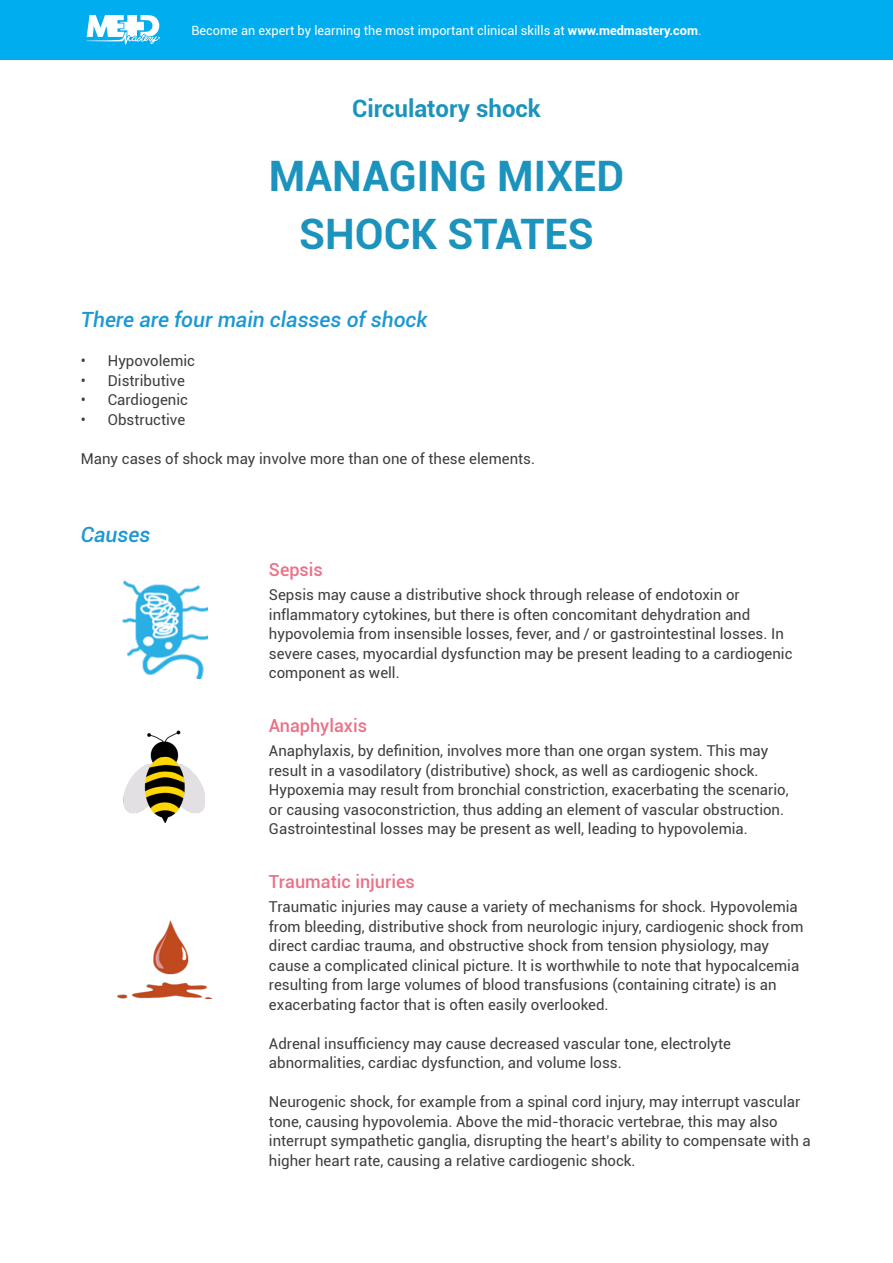
<style>
.page{position:relative;width:893px;height:1263px;background:#fff}
.page>*{position:absolute;margin:0;border:0;box-sizing:border-box;transform-origin:0 0}
.t1{font:700 42px/58.5px "Roboto";color:#1c93bd;text-align:center}
.t2{font:700 24px "Roboto";color:#1c93bd}
.t3{font:italic 500 21px "Roboto";color:#1c98d4}
.t4{font:500 18px "Roboto";color:#e97288}
.t5{font:15px/19.5px "Roboto";color:#3e3e3f}
.t6{font:12.75px "Roboto";color:#fff}
.s1{font-weight:700}
</style>
<div class="page">
<div style="left:0;top:0;width:893px;height:60px;background:#00aeef"></div>
<svg style="left:86px;top:15px;width:74px;height:30px"></svg>
<img style="left:122px;top:581px;width:85px;height:97px">
<img style="left:124px;top:731px;width:81px;height:91px">
<img style="left:117px;top:921px;width:94px;height:78px">
<p class="t6" style="left:191px;top:21px;width:512px">Become an expert by learning the most important clinical skills at <span class="s1">www.medmastery.com</span>.</p>
<h2 class="t2" style="left:352px;top:92px;width:190px">Circulatory shock</h2>
<h1 class="t1" style="left:269px;top:145px;width:357px">MANAGING MIXED<br>SHOCK STATES</h1>
<h3 class="t3" style="left:81px;top:305px;width:348px">There are four main classes of shock</h3>
<p class="t5" style="left:81px;top:350px;width:116px">• Hypovolemic</p>
<p class="t5" style="left:81px;top:370px;width:106px">• Distributive</p>
<p class="t5" style="left:81px;top:389px;width:109px">• Cardiogenic</p>
<p class="t5" style="left:81px;top:409px;width:106px">• Obstructive</p>
<p class="t5" style="left:81px;top:448px;width:456px">Many cases of shock may involve more than one of these elements.</p>
<h3 class="t3" style="left:81px;top:519px;width:71px">Causes</h3>
<p class="t4" style="left:269px;top:557px;width:56px">Sepsis</p>
<p class="t5" style="left:269px;top:584px;width:525px">Sepsis may cause a distributive shock through release of endotoxin or inflammatory cytokines, but there is often concomitant dehydration and hypovolemia from insensible losses, fever, and / or gastrointestinal losses. In severe cases, myocardial dysfunction may be present leading to a cardiogenic component as well.</p>
<p class="t4" style="left:269px;top:713px;width:100px">Anaphylaxis</p>
<p class="t5" style="left:269px;top:740px;width:521px">Anaphylaxis, by definition, involves more than one organ system. This may result in a vasodilatory (distributive) shock, as well as cardiogenic shock.<br>Hypoxemia may result from bronchial constriction, exacerbating the scenario, or causing vasoconstriction, thus adding an element of vascular obstruction.<br>Gastrointestinal losses may be present as well, leading to hypovolemia.</p>
<p class="t4" style="left:269px;top:869px;width:147px">Traumatic injuries</p>
<p class="t5" style="left:269px;top:896px;width:536px">Traumatic injuries may cause a variety of mechanisms for shock. Hypovolemia from bleeding, distributive shock from neurologic injury, cardiogenic shock from direct cardiac trauma, and obstructive shock from tension physiology, may cause a complicated clinical picture. It is worthwhile to note that hypocalcemia resulting from large volumes of blood transfusions (containing citrate) is an exacerbating factor that is often easily overlooked.</p>
<p class="t5" style="left:269px;top:1033px;width:464px">Adrenal insufficiency may cause decreased vascular tone, electrolyte abnormalities, cardiac dysfunction, and volume loss.</p>
<p class="t5" style="left:269px;top:1091px;width:543px">Neurogenic shock, for example from a spinal cord injury, may interrupt vascular tone, causing hypovolemia. Above the mid-thoracic vertebrae, this may also interrupt sympathetic ganglia, disrupting the heart’s ability to compensate with a higher heart rate, causing a relative cardiogenic shock.</p>
</div>
